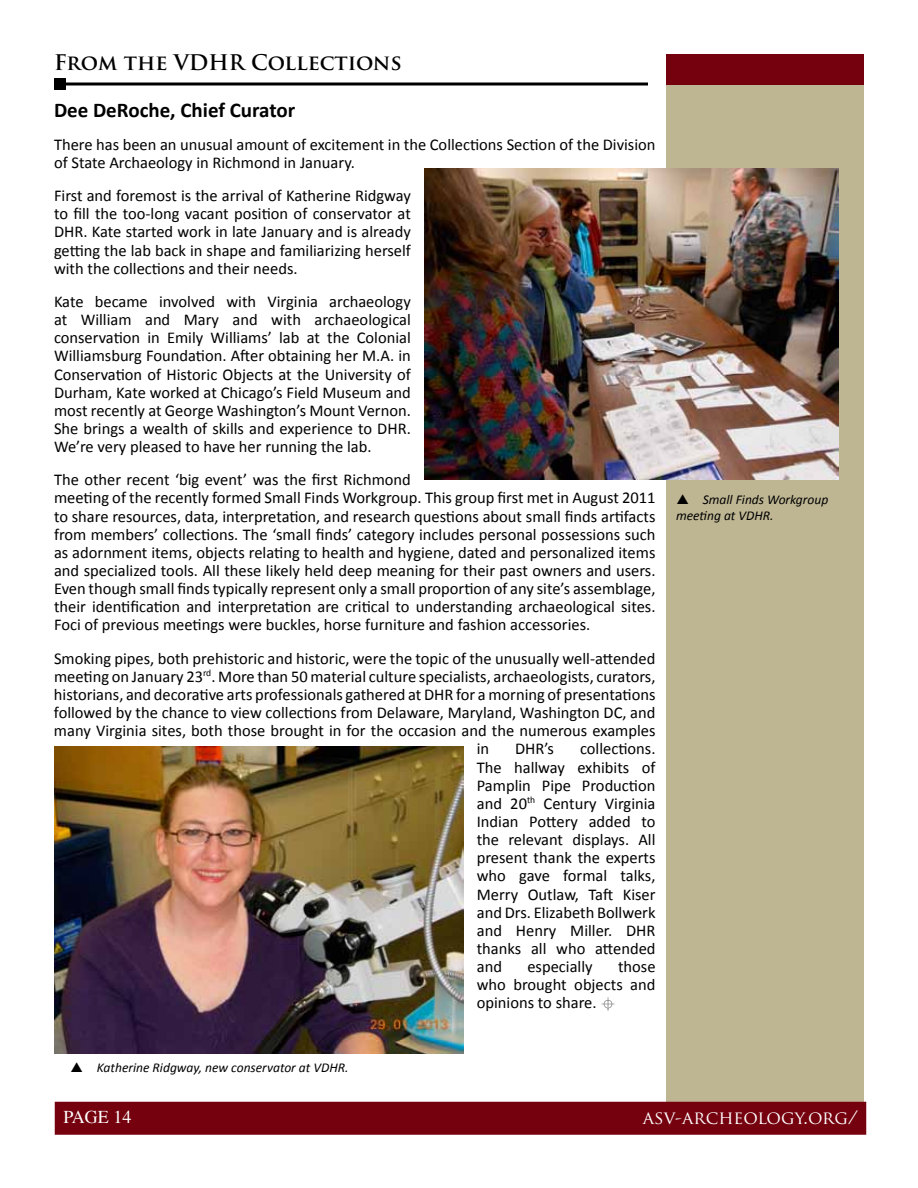
<style>
.page{position:relative;width:918px;height:1188px;background:#fff}
.page>*{position:absolute;margin:0;border:0;box-sizing:border-box;transform-origin:0 0}
.t1{font:700 21px "Calibri";color:#000}
.t2{font:700 21px "Trajan Pro";color:#000}
.t3{font:18px "Trajan Pro";color:#fff}
.t4{font:18px "Times";color:#fff}
.t5{font:16.5px/18.1px "Calibri";color:#000;text-align:justify}
.t6{font:italic 13.5px/16.2px "Calibri";color:#000}
</style>
<div class="page">
<div style="left:666px;top:54px;width:198px;height:1080px;background:#beb693"></div>
<div style="left:666px;top:54px;width:198px;height:31px;background:#75000e"></div>
<div style="left:55px;top:1102px;width:811px;height:33px;background:#75000e;border:2px solid #75000e"></div>
<svg style="left:66px;top:82px;width:582px;height:4px;background:#3f3f3f"></svg>
<div style="left:54px;top:78px;width:12px;height:12px;background:#000"></div>
<img style="left:424px;top:169px;width:415px;height:310px">
<img style="left:54px;top:747px;width:409px;height:306px">
<p class="t2" style="left:54px;top:49px;width:349px">From the VDHR Collections</p>
<p class="t1" style="left:54px;top:97px;width:243px">Dee DeRoche, Chief Curator</p>
<p class="t5" style="left:54px;top:135px;width:603px">There has been an unusual amount of excitement in the Collections Section of the Division of State Archaeology in Richmond in January.</p>
<p class="t5" style="left:54px;top:186px;width:358px">First and foremost is the arrival of Katherine Ridgway to fill the too-long vacant position of conservator at DHR. Kate started work in late January and is already getting the lab back in shape and familiarizing herself with the collections and their needs.</p>
<p class="t5" style="left:54px;top:292px;width:358px">Kate became involved with Virginia archaeology at William and Mary and with archaeological conservation in Emily Williams’ lab at the Colonial Williamsburg Foundation. After obtaining her M.A. in Conservation of Historic Objects at the University of Durham, Kate worked at Chicago’s Field Museum and most recently at George Washington’s Mount Vernon.<br>She brings a wealth of skills and experience to DHR.<br>We’re very pleased to have her running the lab.</p>
<p class="t5" style="left:54px;top:470px;width:603px;text-align:left">The other recent ‘big event’ was the first Richmond<br>meeting of the recently formed Small Finds Workgroup. This group first met in August 2011 to share resources, data, interpretation, and research questions about small finds artifacts from members’ collections. The ‘small finds’ category includes personal possessions such as adornment items, objects relating to health and hygiene, dated and personalized items and specialized tools. All these likely held deep meaning for their past owners and users.<br>Even though small finds typically represent only a small proportion of any site’s assemblage, their identification and interpretation are critical to understanding archaeological sites.<br>Foci of previous meetings were buckles, horse furniture and fashion accessories.</p>
<p class="t5" style="left:54px;top:648px;width:603px">Smoking pipes, both prehistoric and historic, were the topic of the unusually well-attended</p>
<p class="t5" style="left:54px;top:666px;width:603px">meeting on January 23<sup>rd</sup>. More than 50 material culture specialists, archaeologists, curators,</p>
<p class="t5" style="left:54px;top:685px;width:603px">historians, and decorative arts professionals gathered at DHR for a morning of presentations</p>
<p class="t5" style="left:54px;top:703px;width:603px">followed by the chance to view collections from Delaware, Maryland, Washington DC, and</p>
<p class="t5" style="left:54px;top:721px;width:603px">many Virginia sites, both those brought in for the occasion and the numerous examples</p>
<p class="t5" style="left:477px;top:739px;width:14px">in</p>
<p class="t5" style="left:515px;top:739px;width:40px">DHR’s</p>
<p class="t5" style="left:477px;top:739px;width:180px;text-indent:103px">collections.<br>The hallway exhibits of Pamplin Pipe Production and 20<sup>th</sup> Century Virginia Indian Pottery added to the relevant displays. All present thank the experts who gave formal talks, Merry Outlaw, Taft Kiser and Drs. Elizabeth Bollwerk and Henry Miller. DHR thanks all who attended and</p>
<p class="t5" style="left:477px;top:957px;width:180px;text-indent:141px">those who brought objects and opinions to share. ⌖</p>
<p class="t5" style="left:527px;top:957px;width:67px">especially</p>
<p class="t6" style="left:97px;top:1059px;width:253px">Katherine Ridgway, new conservator at VDHR.</p>
<p class="t6" style="left:676px;top:491px;width:154px;text-indent:27px">Small Finds Workgroup meeting at VDHR.</p>
<p class="t4" style="left:64px;top:1105px;width:69px">PAGE 14</p>
<p class="t3" style="left:643px;top:1106px;width:217px">ASV-ARCHEOLOGY.ORG/</p>
</div>
